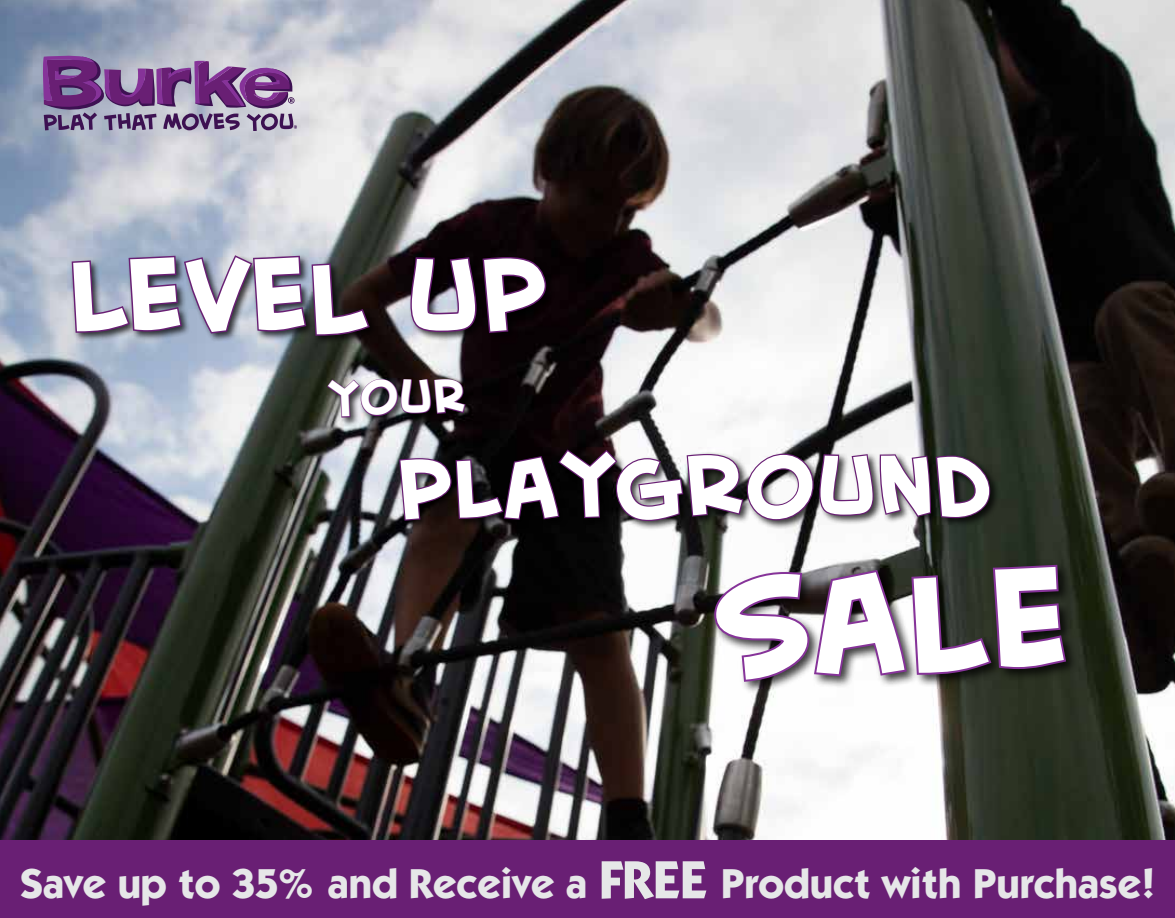
<style>
.page{position:relative;width:1175px;height:918px;background:#fff}
.page>*{position:absolute;margin:0;border:0;box-sizing:border-box;transform-origin:0 0}
.t1{font:140.4px "Creative Block BB Bold";color:#fff}
.t2{font:102px "Creative Block BB Bold";color:#fff}
.t3{font:84px "Creative Block BB Bold";color:#fff}
.t4{font:46.5px "Creative Block BB Bold";color:#fff}
.t5{font:700 42px "Itc Kabel";color:#e6e7e8}
.s1{font-size:54px}
</style>
<div class="page">
<img style="left:0;top:0;width:1174px;height:841px">
<div style="left:0;top:841px;width:1174px;height:77px;background:#691f74"></div>
<svg style="left:42px;top:54px;width:255px;height:77px;background:#8e709f"></svg>
<div style="left:69px;top:254px;width:487px;height:91px;background:#000;opacity:.75"></div>
<svg style="left:70px;top:253px;width:301px;height:84px;background:#60596e"></svg>
<svg style="left:409px;top:256px;width:138px;height:79px;background:#2a1a2c"></svg>
<div style="left:711px;top:562px;width:367px;height:132px;background:#000;opacity:.75"></div>
<svg style="left:712px;top:563px;width:356px;height:121px;background:#5b4f5c"></svg>
<div style="left:397px;top:448px;width:603px;height:83px;background:#000;opacity:.75"></div>
<svg style="left:398px;top:448px;width:593px;height:74px;background:#4b404c"></svg>
<div style="left:326px;top:377px;width:149px;height:50px;background:#000;opacity:.75"></div>
<img style="left:326px;top:378px;width:140px;height:40px">
<h2 class="t2" style="left:69px;top:244px;width:480px">LEVEL UP</h2>
<p class="t4" style="left:328px;top:374px;width:140px">YOUR</p>
<h3 class="t3" style="left:397px;top:444px;width:596px">PLAYGROUND</h3>
<h1 class="t1" style="left:712px;top:549px;width:359px">SALE</h1>
<p class="t5" style="left:20px;top:858px;width:1137px">Save up to 35% and Receive a <span class="s1">FREE</span> Product with Purchase!</p>
</div>
